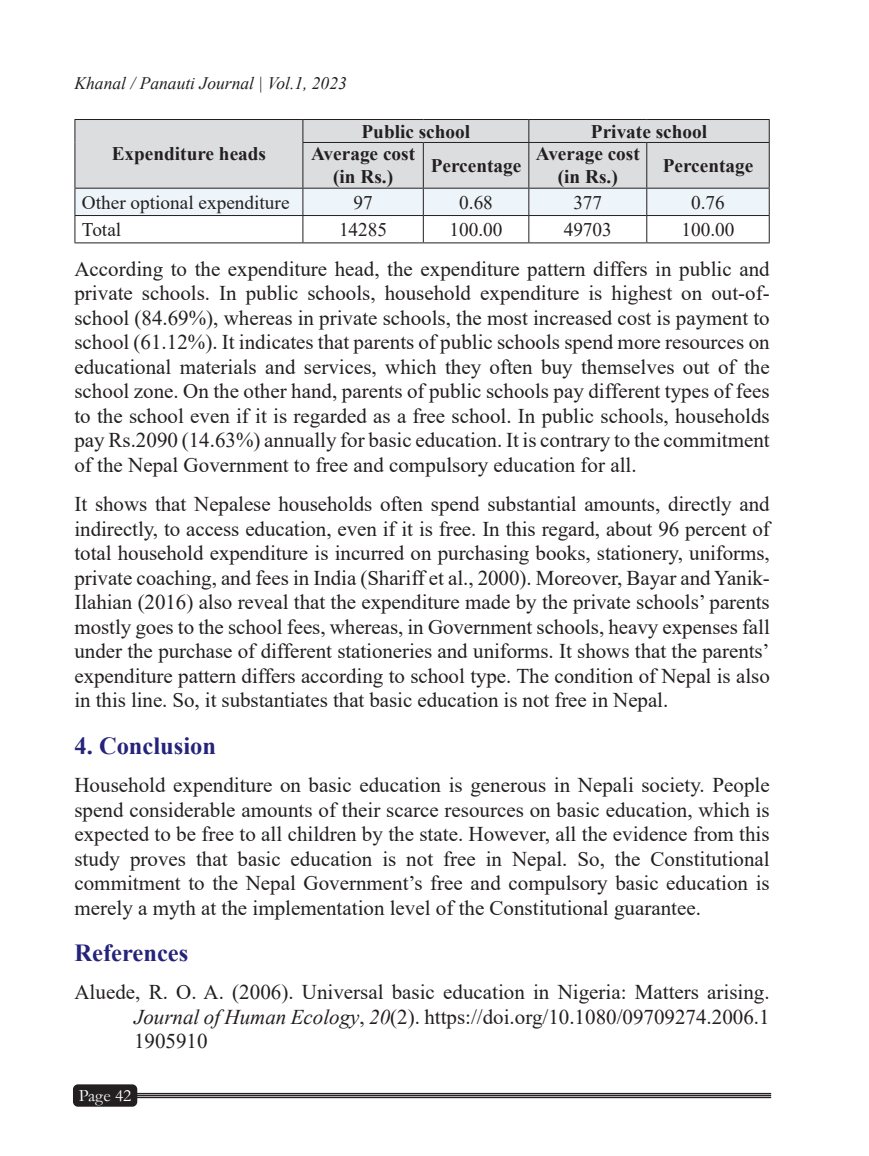
<style>
.page{position:relative;width:869px;height:1156px;background:#fff}
.page>*{position:absolute;margin:0;border:0;box-sizing:border-box;transform-origin:0 0}
.Level_1{font:700 24.5px "Times New Roman";color:#26237b}
.Body_Text{font:21px/24.5px "Times New Roman";color:#231f20;text-align:justify}
.Reference{font:21px/24.5px "Times New Roman";color:#231f20;text-align:justify}
.Body_Text-2{font:700 19.25px/22.8px "Times New Roman";color:#231f20;text-align:center}
.Body_Text-3{font:19.25px "Times New Roman";color:#231f20}
.t1{font:italic 17.5px "Times New Roman";color:#231f20}
.t2{font:17.5px "Garamond";color:#fff}
.s1{font-style:italic}
</style>
<div class="page">
<hr style="left:104px;top:1093px;width:666px;height:1px;background:#231f20">
<hr style="left:104px;top:1095px;width:666px;height:1px;background:#231f20">
<hr style="left:104px;top:1096px;width:666px;height:2px;background:#231f20">
<div style="left:73px;top:1084px;width:64px;height:23px;background:#231f20;border-radius:5px"></div>
<div style="left:75px;top:120px;width:693px;height:68px;background:#dcdddf"></div>
<svg style="left:74px;top:120px;width:1px;height:22px"></svg>
<svg style="left:302px;top:120px;width:1px;height:22px"></svg>
<svg style="left:528px;top:120px;width:1px;height:22px"></svg>
<svg style="left:768px;top:120px;width:1px;height:22px"></svg>
<hr style="left:74px;top:142px;width:1px;height:46px;background:#231f20">
<hr style="left:302px;top:143px;width:1px;height:45px;background:#231f20">
<hr style="left:422px;top:143px;width:1px;height:45px;background:#231f20">
<hr style="left:528px;top:143px;width:1px;height:45px;background:#231f20">
<hr style="left:646px;top:143px;width:1px;height:45px;background:#231f20">
<hr style="left:768px;top:143px;width:1px;height:45px;background:#231f20">
<svg style="left:74px;top:188px;width:695px;height:54px"></svg>
<hr style="left:74px;top:242px;width:229px;height:1px;background:#231f20">
<hr style="left:303px;top:242px;width:120px;height:1px;background:#231f20">
<hr style="left:423px;top:242px;width:105px;height:1px;background:#231f20">
<hr style="left:528px;top:242px;width:118px;height:1px;background:#231f20">
<hr style="left:646px;top:242px;width:123px;height:1px;background:#231f20">
<hr style="left:74px;top:119px;width:229px;height:1px;background:#231f20">
<hr style="left:303px;top:119px;width:120px;height:1px;background:#231f20">
<hr style="left:423px;top:119px;width:105px;height:1px;background:#231f20">
<hr style="left:528px;top:119px;width:118px;height:1px;background:#231f20">
<hr style="left:646px;top:119px;width:123px;height:1px;background:#231f20">
<hr style="left:302px;top:142px;width:121px;height:1px;background:#231f20">
<hr style="left:423px;top:142px;width:105px;height:1px;background:#231f20">
<hr style="left:528px;top:142px;width:118px;height:1px;background:#231f20">
<hr style="left:646px;top:142px;width:123px;height:1px;background:#231f20">
<p class="t1" style="left:74px;top:71px;width:274px">Khanal / Panauti Journal | Vol.1, 2023</p>
<p class="Body_Text-2" style="left:112px;top:142px;width:156px">Expenditure heads</p>
<p class="Body_Text-2" style="left:361px;top:119px;width:110px">Public school</p>
<p class="Body_Text-2" style="left:590px;top:119px;width:118px">Private school</p>
<p class="Body_Text-2" style="left:311px;top:142px;width:105px">Average cost (in Rs.)</p>
<p class="Body_Text-2" style="left:430px;top:153px;width:92px">Percentage</p>
<p class="Body_Text-2" style="left:535px;top:142px;width:105px">Average cost (in Rs.)</p>
<p class="Body_Text-2" style="left:662px;top:153px;width:92px">Percentage</p>
<p class="Body_Text-3" style="left:82px;top:188px;width:209px">Other optional expenditure</p>
<p class="Body_Text-3" style="left:353px;top:188px;width:21px">97</p>
<p class="Body_Text-3" style="left:459px;top:188px;width:35px">0.68</p>
<p class="Body_Text-3" style="left:573px;top:188px;width:30px">377</p>
<p class="Body_Text-3" style="left:690px;top:188px;width:35px">0.76</p>
<p class="Body_Text-3" style="left:82px;top:216px;width:41px">Total</p>
<p class="Body_Text-3" style="left:339px;top:216px;width:50px">14285</p>
<p class="Body_Text-3" style="left:449px;top:216px;width:54px">100.00</p>
<p class="Body_Text-3" style="left:563px;top:216px;width:50px">49703</p>
<p class="Body_Text-3" style="left:681px;top:216px;width:54px">100.00</p>
<p class="Body_Text" style="left:74px;top:256px;width:696px">According to the expenditure head, the expenditure pattern differs in public and private schools. In public schools, household expenditure is highest on out-of&shy;school (84.69%), whereas in private schools, the most increased cost is payment to school (61.12%). It indicates that parents of public schools spend more resources on educational materials and services, which they often buy themselves out of the school zone. On the other hand, parents of public schools pay different types of fees to the school even if it is regarded as a free school. In public schools, households pay Rs.2090 (14.63%) annually for basic education. It is contrary to the commitment of the Nepal Government to free and compulsory education for all.</p>
<p class="Body_Text" style="left:74px;top:491px;width:696px">It shows that Nepalese households often spend substantial amounts, directly and indirectly, to access education, even if it is free. In this regard, about 96 percent of total household expenditure is incurred on purchasing books, stationery, uniforms, private coaching, and fees in India (Shariff et al., 2000). Moreover, Bayar and Yanik-Ilahian (2016) also reveal that the expenditure made by the private schools’ parents mostly goes to the school fees, whereas, in Government schools, heavy expenses fall under the purchase of different stationeries and uniforms. It shows that the parents’ expenditure pattern differs according to school type. The condition of Nepal is also in this line. So, it substantiates that basic education is not free in Nepal.</p>
<p class="Level_1" style="left:74px;top:728px;width:143px">4. Conclusion</p>
<p class="Body_Text" style="left:74px;top:772px;width:696px">Household expenditure on basic education is generous in Nepali society. People spend considerable amounts of their scarce resources on basic education, which is expected to be free to all children by the state. However, all the evidence from this study proves that basic education is not free in Nepal. So, the Constitutional commitment to the Nepal Government’s free and compulsory basic education is merely a myth at the implementation level of the Constitutional guarantee.</p>
<p class="Level_1" style="left:74px;top:935px;width:115px">References</p>
<p class="Reference" style="left:134px;top:979px;width:636px;text-indent:-60px">Aluede, R. O. A. (2006). Universal basic education in Nigeria: Matters arising.<br><span class="s1">Journal of Human Ecology</span>, <span class="s1">20</span>(2). https://doi.org/10.1080/09709274.2006.1<br>1905910</p>
<p class="t2" style="left:79px;top:1083px;width:54px">Page 42</p>
</div>
